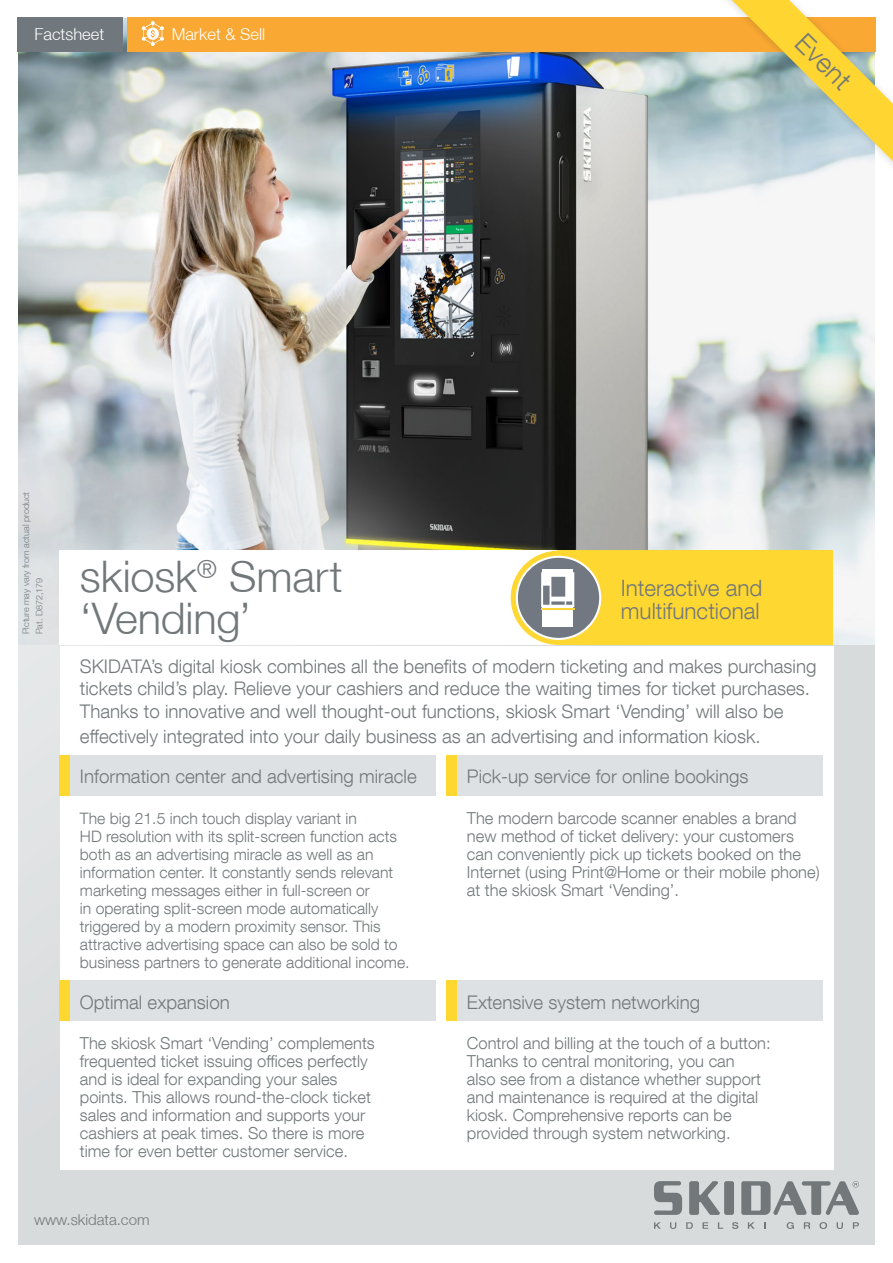
<style>
.page{position:relative;width:893px;height:1263px;background:#d8dbdc}
.page>*{position:absolute;margin:0;border:0;box-sizing:border-box;transform-origin:0 0}
.t1{font:300 43.5px/42px "Helvetica Neue LT";letter-spacing:-.005em;color:#72787a}
.t2{font:300 27px "Helvetica Neue LT Com";color:#72787a}
.t3{font:300 22.5px/22.5px "Helvetica Neue LT Com";color:#72787a}
.t4{font:300 18.75px/22.5px "Helvetica Neue LT Com";color:#72787a}
.t5{font:300 16.5px/18px "Helvetica Neue LT Com";color:#72787a}
.t6{font:300 16.5px "Helvetica Neue LT";color:#fff}
.t7{font:300 15.75px/18px "Helvetica Neue LT Com";color:#72787a}
.t8{font:300 15px "Helvetica Neue LT";color:#72787a}
.t9{font:300 9px "Helvetica Neue LT";color:#72787a}
</style>
<div class="page">
<img style="left:19px;top:17px;width:857px;height:628px">
<div style="left:0;top:0;width:19px;height:1263px;background:#fff"></div>
<div style="left:0;top:0;width:893px;height:17px;background:#fff"></div>
<div style="left:0;top:1246px;width:893px;height:17px;background:#fff"></div>
<div style="left:876px;top:0;width:17px;height:1263px;background:#fff"></div>
<svg style="left:654px;top:1222px;width:7px;height:7px"></svg>
<svg style="left:670px;top:1222px;width:6px;height:7px"></svg>
<svg style="left:686px;top:1222px;width:7px;height:7px"></svg>
<svg style="left:702px;top:1222px;width:6px;height:7px"></svg>
<svg style="left:718px;top:1222px;width:5px;height:7px"></svg>
<svg style="left:732px;top:1222px;width:6px;height:7px"></svg>
<svg style="left:748px;top:1222px;width:7px;height:7px"></svg>
<svg style="left:787px;top:1222px;width:7px;height:7px"></svg>
<svg style="left:804px;top:1222px;width:6px;height:7px"></svg>
<svg style="left:819px;top:1222px;width:8px;height:7px"></svg>
<svg style="left:837px;top:1222px;width:6px;height:7px"></svg>
<svg style="left:853px;top:1222px;width:6px;height:7px"></svg>
<svg style="left:654px;top:1181px;width:28px;height:34px"></svg>
<div style="left:724px;top:1181px;width:10px;height:34px;background:#72787a;border-radius:2px"></div>
<svg style="left:741px;top:1181px;width:118px;height:34px"></svg>
<svg style="left:689px;top:1181px;width:31px;height:34px"></svg>
<div style="left:60px;top:647px;width:773px;height:523px;background:#fff"></div>
<div style="left:60px;top:551px;width:537px;height:94px;background:#fff"></div>
<div style="left:557px;top:551px;width:276px;height:94px;background:#ffd731"></div>
<div style="left:60px;top:756px;width:376px;height:40px;background:#dee1e3"></div>
<div style="left:446px;top:756px;width:377px;height:40px;background:#dee1e3"></div>
<div style="left:446px;top:756px;width:11px;height:40px;background:#ffd731"></div>
<div style="left:60px;top:756px;width:10px;height:40px;background:#ffd731"></div>
<div style="left:60px;top:981px;width:376px;height:40px;background:#dee1e3"></div>
<div style="left:446px;top:981px;width:377px;height:40px;background:#dee1e3"></div>
<div style="left:446px;top:981px;width:11px;height:40px;background:#ffd731"></div>
<div style="left:60px;top:981px;width:10px;height:40px;background:#ffd731"></div>
<div style="left:127px;top:17px;width:749px;height:34px;background:#f8a833"></div>
<svg style="left:142px;top:21px;width:22px;height:25px"></svg>
<div style="left:17px;top:17px;width:106px;height:34px;background:#70787d"></div>
<div style="left:511px;top:551px;width:95px;height:94px;background:#ffd733;border-radius:50%"></div>
<svg style="left:516px;top:556px;width:85px;height:84px"></svg>
<div style="left:667px;top:0;width:226px;height:224px;background:#000;opacity:.15"></div>
<svg style="left:732px;top:0;width:161px;height:161px"></svg>
<p class="t6" style="left:35px;top:28px;width:71px">Factsheet</p>
<p class="t6" style="left:172px;top:28px;width:95px">Market &amp; Sell</p>
<p class="t9" style="left:23px;top:634px;width:144px;rotate:-90deg">Picture may vary from actual product</p>
<p class="t9" style="left:36px;top:634px;width:58px;rotate:-90deg">Pat. D872,179</p>
<h1 class="t1" style="left:80px;top:560px;width:264px">skiosk<sup>®</sup> Smart ‘Vending’</h1>
<h2 class="t2" style="left:807px;top:31px;width:68px;rotate:45deg">Event</h2>
<h3 class="t3" style="left:621px;top:579px;width:143px">Interactive and multifunctional</h3>
<p class="t4" style="left:80px;top:654px;width:738px">SKIDATA’s digital kiosk combines all the benefits of modern ticketing and makes purchasing tickets child’s play. Relieve your cashiers and reduce the waiting times for ticket purchases.<br>Thanks to innovative and well thought-out functions, skiosk Smart ‘Vending’ will also be</p>
<p class="t4" style="left:80px;top:727px;width:682px">effectively integrated into your daily business as an advertising and information kiosk.</p>
<p class="t4" style="left:80px;top:767px;width:338px">Information center and advertising miracle</p>
<p class="t7" style="left:80px;top:811px;width:331px">The big 21.5 inch touch display variant in<br>HD resolution with its split-screen function acts both as an advertising miracle as well as an information center. It constantly sends relevant marketing messages either in full-screen or<br>in operating split-screen mode automatically triggered by a modern proximity sensor. This attractive advertising space can also be sold to business partners to generate additional income.</p>
<p class="t4" style="left:80px;top:992px;width:152px">Optimal expansion</p>
<p class="t5" style="left:80px;top:1036px;width:296px">The skiosk Smart ‘Vending’ complements frequented ticket issuing offices perfectly and is ideal for expanding your sales points. This allows round-the-clock ticket sales and information and supports your cashiers at peak times. So there is more time for even better customer service.</p>
<p class="t8" style="left:34px;top:1214px;width:117px">www.skidata.com</p>
<p class="t4" style="left:467px;top:767px;width:283px">Pick-up service for online bookings</p>
<p class="t5" style="left:467px;top:811px;width:354px">The modern barcode scanner enables a brand new method of ticket delivery: your customers can conveniently pick up tickets booked on the Internet (using Print@Home or their mobile phone) at the skiosk Smart ‘Vending’.</p>
<p class="t4" style="left:467px;top:992px;width:235px">Extensive system networking</p>
<p class="t5" style="left:467px;top:1036px;width:305px">Control and billing at the touch of a button:<br>Thanks to central monitoring, you can<br>also see from a distance whether support and maintenance is required at the digital kiosk. Comprehensive reports can be provided through system networking.</p>
</div>
